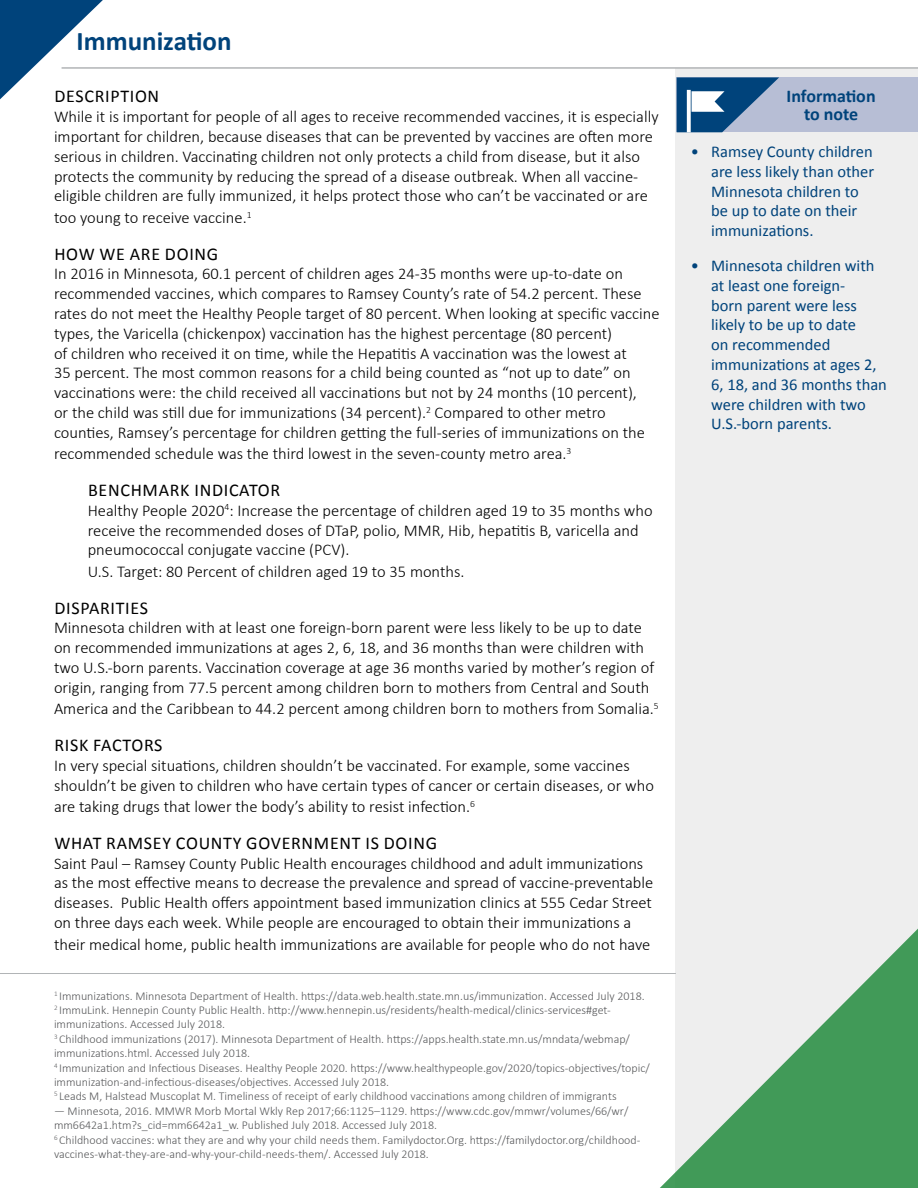
<style>
.page{position:relative;width:918px;height:1188px;background:#fff}
.page>*{position:absolute;margin:0;border:0;box-sizing:border-box;transform-origin:0 0}
.Page_Title{font:700 27px "Calibri";color:#00437b}
.Indented_Subheader{font:18px "Calibri";letter-spacing:.04em;color:#000}
.Callout_Header{font:700 18px/18px "Calibri";color:#00437b;text-align:center}
.Body_copy{font:300 16.5px/19.8px "Calibri";color:#000}
.t1{font:16.5px/19.8px "Calibri";color:#00437b}
.Indented_Body_Copy{font:300 16.5px/19.8px "Calibri";color:#000}
.footnotes{font:300 12px/14.4px "Calibri";color:#58595b}
</style>
<div class="page">
<div style="left:676px;top:69px;width:242px;height:1119px;background:#eee"></div>
<svg style="left:0;top:0;width:103px;height:99px"></svg>
<hr style="left:0;top:973px;width:676px;height:1px;background:#b1b4b6">
<hr style="left:62px;top:67px;width:856px;height:2px;background:#b1b4b6">
<svg style="left:660px;top:889px;width:258px;height:299px"></svg>
<div style="left:677px;top:77px;width:241px;height:55px;background:#b7bed5"></div>
<svg style="left:677px;top:77px;width:102px;height:55px"></svg>
<h3 class="Page_Title" style="left:77px;top:24px;width:157px">Immunization</h3>
<h4 class="Indented_Subheader" style="left:54px;top:85px;width:106px">DESCRIPTION</h4>
<p class="Body_copy" style="left:54px;top:107px;width:606px">While it is important for people of all ages to receive recommended vaccines, it is especially important for children, because diseases that can be prevented by vaccines are often more serious in children. Vaccinating children not only protects a child from disease, but it also protects the community by reducing the spread of a disease outbreak. When all vaccine&shy;eligible children are fully immunized, it helps protect those who can’t be vaccinated or are</p>
<p class="Body_copy" style="left:54px;top:208px;width:199px">too young to receive vaccine.<sup>1</sup></p>
<h4 class="Indented_Subheader" style="left:54px;top:242px;width:165px">HOW WE ARE DOING</h4>
<p class="Body_copy" style="left:54px;top:264px;width:607px">In 2016 in Minnesota, 60.1 percent of children ages 24-35 months were up-to-date on recommended vaccines, which compares to Ramsey County’s rate of 54.2 percent. These rates do not meet the Healthy People target of 80 percent. When looking at specific vaccine types, the Varicella (chickenpox) vaccination has the highest percentage (80 percent)<br>of children who received it on time, while the Hepatitis A vaccination was the lowest at<br>35 percent. The most common reasons for a child being counted as “not up to date” on vaccinations were: the child received all vaccinations but not by 24 months (10 percent),<br>or the child was still due for immunizations (34 percent).<sup>2</sup> Compared to other metro counties, Ramsey’s percentage for children getting the full-series of immunizations on the</p>
<p class="Body_copy" style="left:54px;top:444px;width:519px">recommended schedule was the third lowest in the seven-county metro area.<sup>3</sup></p>
<h4 class="Indented_Subheader" style="left:88px;top:479px;width:194px">BENCHMARK INDICATOR</h4>
<p class="Indented_Body_Copy" style="left:88px;top:500px;width:566px">Healthy People 2020<sup>4</sup>: Increase the percentage of children aged 19 to 35 months who receive the recommended doses of DTaP, polio, MMR, Hib, hepatitis B, varicella and pneumococcal conjugate vaccine (PCV).</p>
<p class="Indented_Body_Copy" style="left:88px;top:562px;width:378px">U.S. Target: 80 Percent of children aged 19 to 35 months.</p>
<h4 class="Indented_Subheader" style="left:54px;top:596px;width:95px">DISPARITIES</h4>
<p class="Body_copy" style="left:54px;top:618px;width:602px">Minnesota children with at least one foreign-born parent were less likely to be up to date on recommended immunizations at ages 2, 6, 18, and 36 months than were children with two U.S.-born parents. Vaccination coverage at age 36 months varied by mother’s region of origin, ranging from 77.5 percent among children born to mothers from Central and South</p>
<p class="Body_copy" style="left:54px;top:699px;width:606px">America and the Caribbean to 44.2 percent among children born to mothers from Somalia.<sup>5</sup></p>
<h4 class="Indented_Subheader" style="left:54px;top:734px;width:110px">RISK FACTORS</h4>
<p class="Body_copy" style="left:54px;top:755px;width:601px">In very special situations, children shouldn’t be vaccinated. For example, some vaccines shouldn’t be given to children who have certain types of cancer or certain diseases, or who</p>
<p class="Body_copy" style="left:54px;top:797px;width:423px">are taking drugs that lower the body’s ability to resist infection.<sup>6</sup></p>
<h4 class="Indented_Subheader" style="left:54px;top:832px;width:384px">WHAT RAMSEY COUNTY GOVERNMENT IS DOING</h4>
<p class="Body_copy" style="left:54px;top:853px;width:601px">Saint Paul – Ramsey County Public Health encourages childhood and adult immunizations as the most effective means to decrease the prevalence and spread of vaccine-preventable diseases. Public Health offers appointment based immunization clinics at 555 Cedar Street on three days each week. While people are encouraged to obtain their immunizations a</p>
<p class="Body_copy" style="left:54px;top:934px;width:598px">their medical home, public health immunizations are available for people who do not have</p>
<h6 class="footnotes" style="left:54px;top:988px;width:592px"><sup>1</sup> Immunizations. Minnesota Department of Health. https://data.web.health.state.mn.us/immunization. Accessed July 2018.</h6>
<h6 class="footnotes" style="left:54px;top:1003px;width:558px"><sup>2</sup> ImmuLink. Hennepin County Public Health. http://www.hennepin.us/residents/health-medical/clinics-services#get&shy;immunizations. Accessed July 2018.</h6>
<h6 class="footnotes" style="left:54px;top:1031px;width:577px"><sup>3</sup> Childhood immunizations (2017). Minnesota Department of Health. https://apps.health.state.mn.us/mndata/webmap/ immunizations.html. Accessed July 2018.</h6>
<h6 class="footnotes" style="left:54px;top:1060px;width:597px"><sup>4</sup> Immunization and Infectious Diseases. Healthy People 2020. https://www.healthypeople.gov/2020/topics-objectives/topic/ immunization-and-infectious-diseases/objectives. Accessed July 2018.</h6>
<h6 class="footnotes" style="left:54px;top:1089px;width:564px"><sup>5</sup> Leads M, Halstead Muscoplat M. Timeliness of receipt of early childhood vaccinations among children of immigrants</h6>
<h6 class="footnotes" style="left:54px;top:1103px;width:576px">— Minnesota, 2016. MMWR Morb Mortal Wkly Rep 2017;66:1125–1129. https://www.cdc.gov/mmwr/volumes/66/wr/ mm6642a1.htm?s_cid=mm6642a1_w. Published July 2018. Accessed July 2018.</h6>
<h6 class="footnotes" style="left:54px;top:1132px;width:588px"><sup>6</sup> Childhood vaccines: what they are and why your child needs them. Familydoctor.Org. https://familydoctor.org/childhood&shy;vaccines-what-they-are-and-why-your-child-needs-them/. Accessed July 2018.</h6>
<h5 class="Callout_Header" style="left:787px;top:87px;width:91px">Information to note</h5>
<p class="t1" style="left:711px;top:142px;width:165px;text-indent:-20px">• Ramsey County children are less likely than other<br>Minnesota children to be up to date on their immunizations.</p>
<p class="t1" style="left:711px;top:256px;width:177px;text-indent:-20px">• Minnesota children with at least one foreign-<br>born parent were less likely to be up to date<br>on recommended immunizations at ages 2,<br>6, 18, and 36 months than were children with two<br>U.S.-born parents.</p>
</div>
